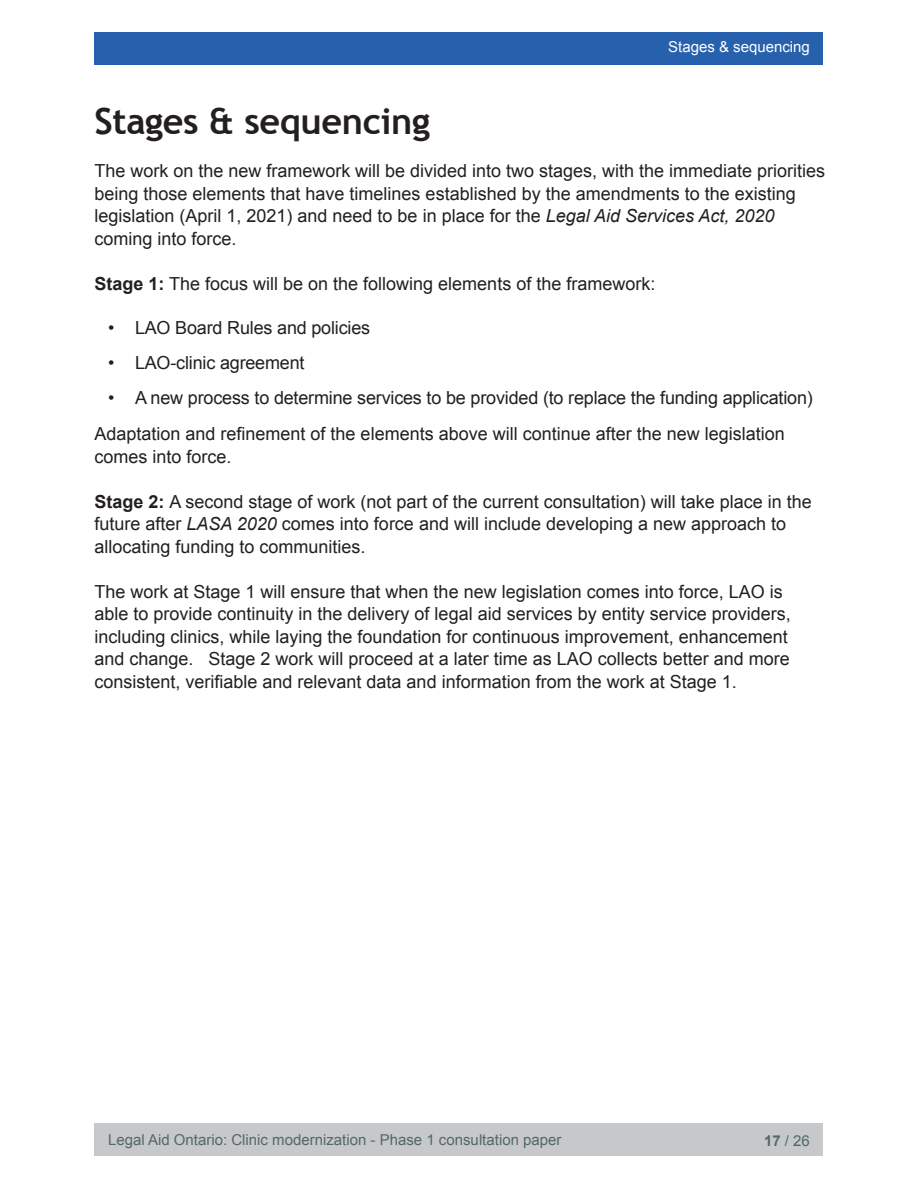
<style>
.page{position:relative;width:918px;height:1188px;background:#fff}
.page>*{position:absolute;margin:0;border:0;box-sizing:border-box;transform-origin:0 0}
.Heading_2{font:700 36px "Trebuchet MS";letter-spacing:-.01em;color:#231f20}
.t1{font:18px/22.5px "Arial";color:#231f20}
.t2{font:15px "Arial";color:#546964}
.t3{font:15px "Arial";color:#fff}
.s1{font-style:italic}
.s2{font-weight:700}
</style>
<div class="page">
<div style="left:94px;top:1123px;width:730px;height:33px;background:#c6c8c9"></div>
<div style="left:94px;top:32px;width:730px;height:33px;background:#2761ae"></div>
<p class="t3" style="left:668px;top:37px;width:143px">Stages &amp; sequencing</p>
<h2 class="Heading_2" style="left:94px;top:98px;width:337px">Stages &amp; sequencing</h2>
<p class="t1" style="left:94px;top:160px;width:732px">The work on the new framework will be divided into two stages, with the immediate priorities being those elements that have timelines established by the amendments to the existing legislation (April 1, 2021) and need to be in place for the <span class="s1">Legal Aid Services Act, 2020 </span>coming into force.</p>
<p class="t1" style="left:94px;top:272px;width:562px"><span class="s2">Stage 1:</span> The focus will be on the following elements of the framework:</p>
<p class="t1" style="left:108px;top:316px;width:264px">• LAO Board Rules and policies</p>
<p class="t1" style="left:108px;top:352px;width:198px">• LAO-clinic agreement</p>
<p class="t1" style="left:108px;top:387px;width:706px">• A new process to determine services to be provided (to replace the funding application)</p>
<p class="t1" style="left:94px;top:423px;width:692px">Adaptation and refinement of the elements above will continue after the new legislation comes into force.</p>
<p class="t1" style="left:94px;top:490px;width:719px"><span class="s2">Stage 2:</span> A second stage of work (not part of the current consultation) will take place in the future after <span class="s1">LASA 2020</span> comes into force and will include developing a new approach to allocating funding to communities.</p>
<p class="t1" style="left:94px;top:580px;width:698px">The work at Stage 1 will ensure that when the new legislation comes into force, LAO is able to provide continuity in the delivery of legal aid services by entity service providers, including clinics, while laying the foundation for continuous improvement, enhancement and change. Stage 2 work will proceed at a later time as LAO collects better and more consistent, verifiable and relevant data and information from the work at Stage 1.</p>
<p class="t2" style="left:108px;top:1130px;width:455px">Legal Aid Ontario: Clinic modernization - Phase 1 consultation paper</p>
<p class="t2" style="left:764px;top:1131px;width:47px"><span class="s2">17</span> / 26</p>
</div>
